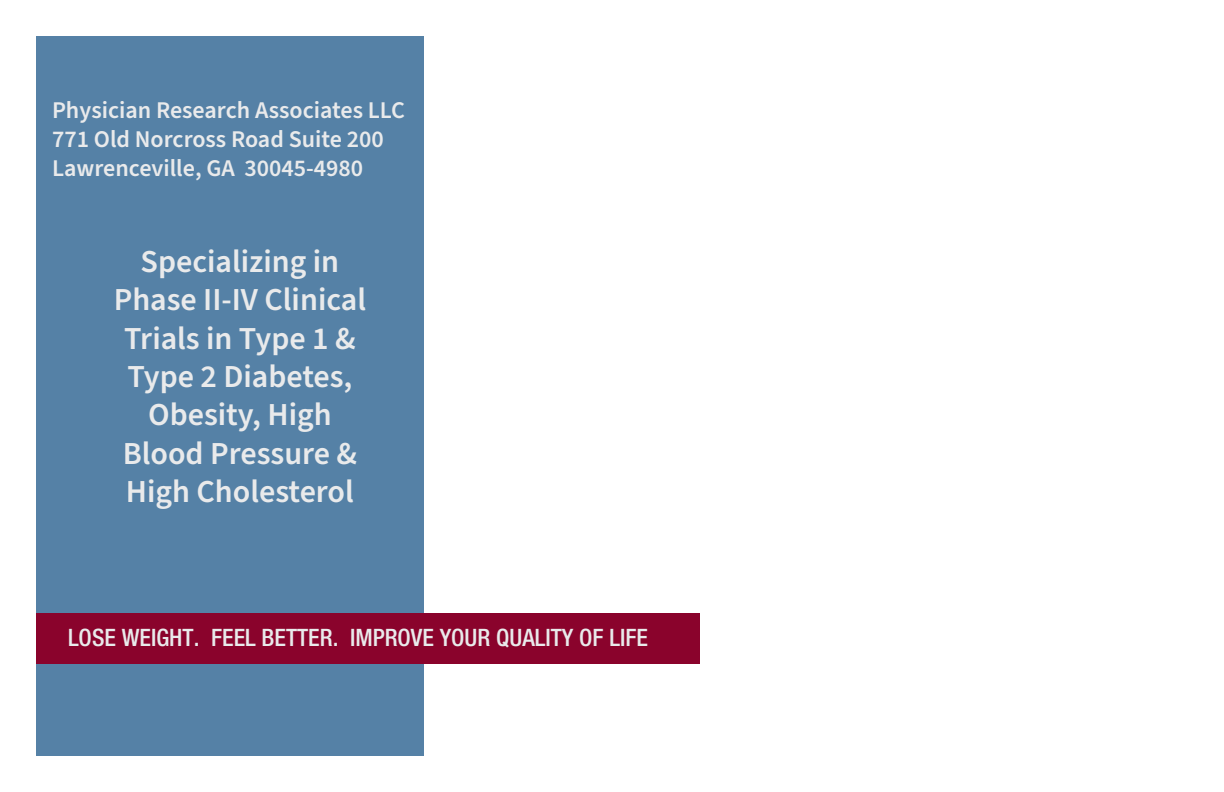
<style>
.page{position:relative;width:1224px;height:792px;background:#fff}
.page>*{position:absolute;margin:0;border:0;box-sizing:border-box;transform-origin:0 0}
.t1{font:600 32px "Source Sans Pro";color:#e9eaeb}
.t2{font:600 24px "Source Sans Pro";color:#e9eaeb}
.t3{font:500 condensed 24px "Helvetica Neue";color:#e9eaeb}
</style>
<div class="page">
<div style="left:36px;top:36px;width:387px;height:720px;background:#5581a6"></div>
<div style="left:36px;top:614px;width:664px;height:50px;background:#8a032c"></div>
<p class="t2" style="left:52px;top:94px;width:355px">Physician Research Associates LLC</p>
<p class="t2" style="left:52px;top:123px;width:333px">771 Old Norcross Road Suite 200</p>
<p class="t2" style="left:52px;top:152px;width:313px">Lawrenceville, GA 30045-4980</p>
<p class="t1" style="left:141px;top:240px;width:200px">Specializing in</p>
<p class="t1" style="left:114px;top:278px;width:254px">Phase II-IV Clinical</p>
<p class="t1" style="left:124px;top:317px;width:233px">Trials in Type 1 &amp;</p>
<p class="t1" style="left:127px;top:355px;width:227px">Type 2 Diabetes,</p>
<p class="t1" style="left:148px;top:393px;width:185px">Obesity, High</p>
<p class="t1" style="left:123px;top:432px;width:236px">Blood Pressure &amp;</p>
<p class="t1" style="left:126px;top:470px;width:230px">High Cholesterol</p>
<p class="t3" style="left:68px;top:624px;width:582px">LOSE WEIGHT. FEEL BETTER. IMPROVE YOUR QUALITY OF LIFE</p>
</div>
